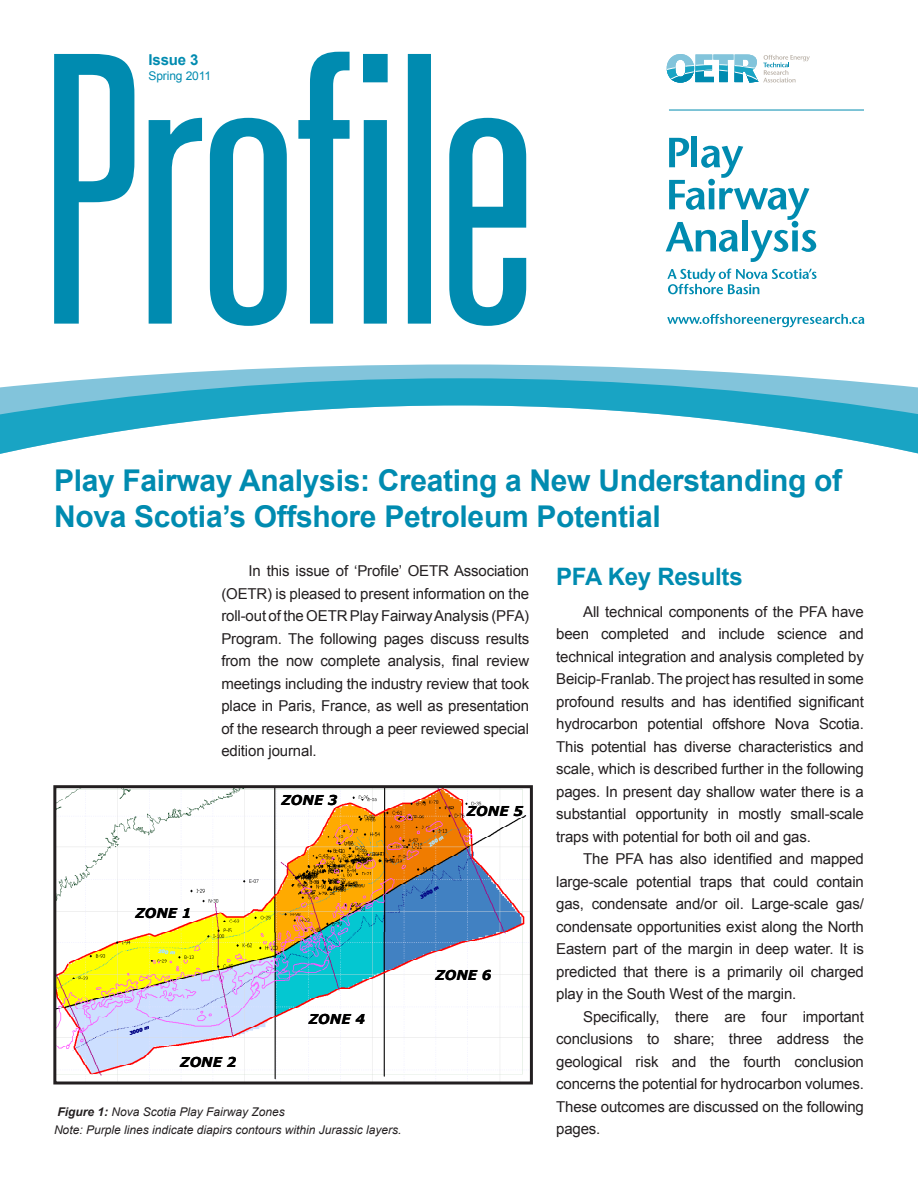
<style>
.page{position:relative;width:918px;height:1188px;background:#fff}
.page>*{position:absolute;margin:0;border:0;box-sizing:border-box;transform-origin:0 0}
.Main_Title{font:700 30px/36px "Arial";letter-spacing:-.01em;color:#008bb0}
.Story_Title{font:700 24px "Arial";letter-spacing:-.01em;color:#008bb0}
.Body_Text{font:15px/22.5px "Arial";letter-spacing:-.01em;color:#231f20;text-align:justify}
.t1{font:700 15px "Arial";letter-spacing:-.01em;color:#008bb0}
.t2{font:italic 700 13.65px "Verdana";color:#000}
.Photo_Caption{font:italic 12px "Arial";color:#231f20}
.t3{font:12px "Arial";letter-spacing:-.01em;color:#008bb0}
.t4{font:italic 700 4.8px "Verdana";color:#000082}
.t5{font:italic 700 4.8px "Verdana";color:#abe3ff}
.s1{font-weight:700}
</style>
<div class="page">
<svg style="left:57px;top:789px;width:472px;height:291px"></svg>
<div style="left:53px;top:785px;width:480px;height:299px;border:3px solid #231f20"></div>
<svg style="left:54px;top:52px;width:472px;height:274px"></svg>
<svg style="left:667px;top:314px;width:197px;height:13px"></svg>
<div style="left:691px;top:136px;width:6px;height:31px;background:#008bb0"></div>
<svg style="left:666px;top:138px;width:150px;height:124px"></svg>
<svg style="left:667px;top:269px;width:150px;height:25px"></svg>
<svg style="left:667px;top:54px;width:143px;height:29px"></svg>
<hr style="left:669px;top:110px;width:195px;height:1px;background:#008bb0">
<svg style="left:106px;top:364px;width:705px;height:14px;fill:#82c4db"></svg>
<svg style="left:0;top:378px;width:918px;height:76px"></svg>
<p class="t1" style="left:148px;top:50px;width:51px">Issue 3</p>
<p class="t3" style="left:148px;top:68px;width:64px">Spring 2011</p>
<p class="Main_Title" style="left:54px;top:463px;width:790px">Play Fairway Analysis: Creating a New Understanding of<br>Nova Scotia’s Offshore Petroleum Potential</p>
<p class="Body_Text" style="left:221px;top:560px;width:309px;text-indent:27px">In this issue of ‘Profile’ OETR Association (OETR) is pleased to present information on the roll-out of the OETR Play FairwayAnalysis (PFA)<br>Program. The following pages discuss results from the now complete analysis, final review meetings including the industry review that took place in Paris, France, as well as presentation of the research through a peer reviewed special edition journal.</p>
<p class="Story_Title" style="left:556px;top:561px;width:188px">PFA Key Results</p>
<p class="Body_Text" style="left:556px;top:600px;width:309px;text-indent:27px">All technical components of the PFA have been completed and include science and technical integration and analysis completed by Beicip-Franlab. The project has resulted in some profound results and has identified significant hydrocarbon potential offshore Nova Scotia.<br>This potential has diverse characteristics and scale, which is described further in the following pages. In present day shallow water there is a substantial opportunity in mostly small-scale traps with potential for both oil and gas.</p>
<p class="Body_Text" style="left:556px;top:848px;width:309px;text-indent:27px">The PFA has also identified and mapped large-scale potential traps that could contain gas, condensate and/or oil. Large-scale gas/ condensate opportunities exist along the North Eastern part of the margin in deep water. It is predicted that there is a primarily oil charged play in the South West of the margin.</p>
<p class="Body_Text" style="left:556px;top:1005px;width:309px;text-indent:27px">Specifically, there are four important conclusions to share; three address the geological risk and the fourth conclusion concerns the potential for hydrocarbon volumes.<br>These outcomes are discussed on the following pages.</p>
<p class="t2" style="left:281px;top:791px;width:58px">ZONE 3</p>
<p class="t2" style="left:467px;top:802px;width:58px">ZONE 5</p>
<p class="t5" style="left:427px;top:843px;width:19px;rotate:-34deg">200 m</p>
<p class="t4" style="left:419px;top:895px;width:22px;rotate:-31deg">3000 m</p>
<p class="t2" style="left:135px;top:904px;width:58px">ZONE 1</p>
<p class="t5" style="left:158px;top:948px;width:19px;rotate:3deg">200 m</p>
<p class="t2" style="left:435px;top:967px;width:58px">ZONE 6</p>
<p class="t2" style="left:309px;top:1010px;width:58px">ZONE 4</p>
<p class="t4" style="left:129px;top:1030px;width:22px;rotate:-16deg">3000 m</p>
<p class="t2" style="left:180px;top:1053px;width:58px">ZONE 2</p>
<p class="Photo_Caption" style="left:57px;top:1104px;width:229px"><span class="s1">Figure 1:</span> Nova Scotia Play Fairway Zones</p>
<p class="Photo_Caption" style="left:54px;top:1122px;width:349px">Note: Purple lines indicate diapirs contours within Jurassic layers.</p>
</div>
